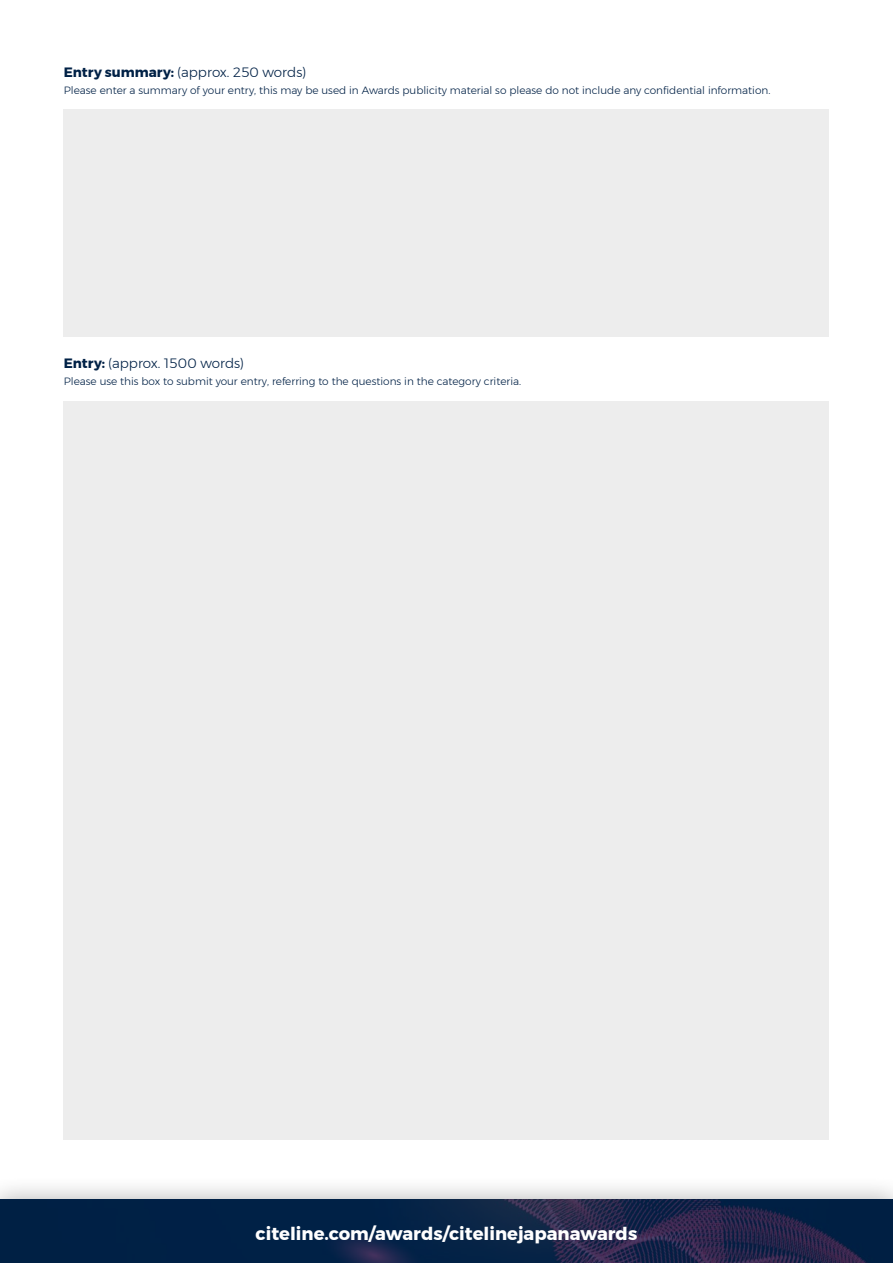
<style>
.page{position:relative;width:893px;height:1263px;background:#fff}
.page>*{position:absolute;margin:0;border:0;box-sizing:border-box;transform-origin:0 0}
.t1{font:700 18px "Montserrat";color:#fff}
.t2{font:300 13.5px "Montserrat";color:#002146}
.t3{font:300 10.5px "Montserrat";color:#002146}
.s1{font-weight:700}
</style>
<div class="page">
<div style="left:0;top:1175px;width:893px;height:88px;background:#000;opacity:.3"></div>
<img style="left:0;top:1199px;width:893px;height:64px">
<div style="left:64px;top:110px;width:765px;height:227px;background:#ededed"></div>
<div style="left:64px;top:401px;width:765px;height:739px;background:#ededed"></div>
<p class="t2" style="left:64px;top:62px;width:244px"><span class="s1">Entry summary:</span> (approx. 250 words)</p>
<p class="t3" style="left:64px;top:82px;width:708px">Please enter a summary of your entry, this may be used in Awards publicity material so please do not include any confidential information.</p>
<p class="t2" style="left:64px;top:353px;width:182px"><span class="s1">Entry:</span> (approx. 1500 words)</p>
<p class="t3" style="left:64px;top:373px;width:459px">Please use this box to submit your entry, referring to the questions in the category criteria.</p>
<h1 class="t1" style="left:256px;top:1219px;width:383px">citeline.com/awards/citelinejapanawards</h1>
</div>
